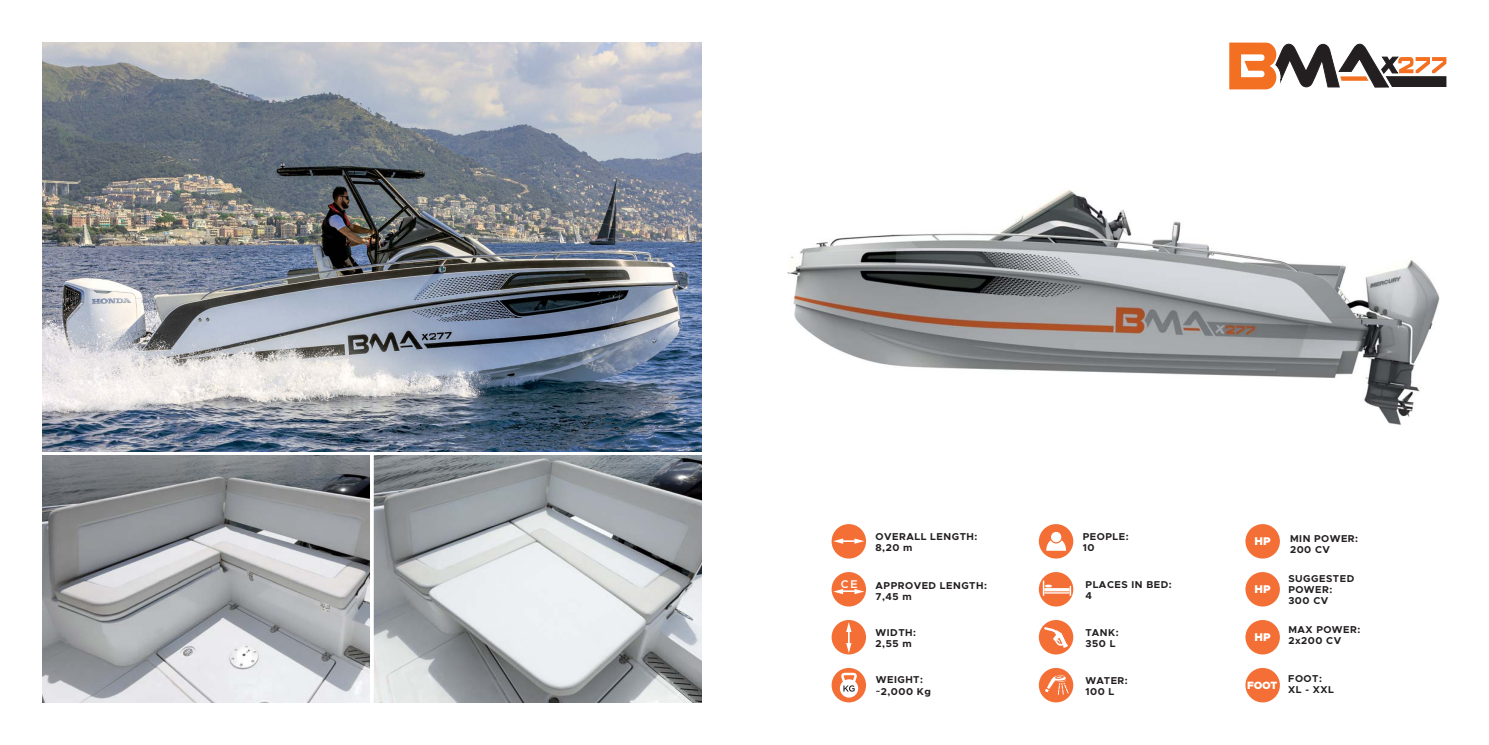
<style>
.page{position:relative;width:1489px;height:745px;background:#fff}
.page>*{position:absolute;margin:0;border:0;box-sizing:border-box;transform-origin:0 0}
.t1{font:900 11.25px "Metropolis";color:#fff}
.t2{font:600 11.25px "Metropolis";color:#fff}
.t3{font:900 10.62px "Metropolis";color:#fff}
.t4{font:700 10px/11.2px "Metropolis";letter-spacing:.05em;color:#231f20}
</style>
<div class="page">
<img style="left:787px;top:190px;width:653px;height:235px">
<svg style="left:1229px;top:43px;width:217px;height:46px"></svg>
<svg style="left:1038px;top:619px;width:35px;height:35px"></svg>
<svg style="left:1044px;top:626px;width:23px;height:21px"></svg>
<div style="left:831px;top:619px;width:35px;height:35px;background:#f36f35;border-radius:50%"></div>
<svg style="left:846px;top:622px;width:5px;height:30px"></svg>
<svg style="left:1038px;top:523px;width:35px;height:35px"></svg>
<svg style="left:1046px;top:540px;width:20px;height:10px"></svg>
<svg style="left:1050px;top:531px;width:11px;height:11px"></svg>
<div style="left:1245px;top:523px;width:34px;height:35px;background:#f36f35;border-radius:50%"></div>
<div style="left:1245px;top:571px;width:34px;height:35px;background:#f36f35;border-radius:50%"></div>
<div style="left:1245px;top:619px;width:34px;height:35px;background:#f36f35;border-radius:50%"></div>
<div style="left:1245px;top:667px;width:34px;height:35px;background:#f36f35;border-radius:50%"></div>
<div style="left:831px;top:571px;width:35px;height:35px;background:#f36f35;border-radius:50%"></div>
<svg style="left:833px;top:589px;width:31px;height:5px"></svg>
<div style="left:831px;top:523px;width:35px;height:35px;background:#f36f35;border-radius:50%"></div>
<svg style="left:833px;top:538px;width:31px;height:5px"></svg>
<svg style="left:831px;top:667px;width:35px;height:35px"></svg>
<svg style="left:839px;top:672px;width:19px;height:25px"></svg>
<svg style="left:1038px;top:667px;width:35px;height:35px"></svg>
<svg style="left:1043px;top:674px;width:25px;height:20px"></svg>
<svg style="left:1038px;top:571px;width:35px;height:35px"></svg>
<svg style="left:1042px;top:580px;width:29px;height:17px"></svg>
<img style="left:43px;top:43px;width:659px;height:408px">
<img style="left:43px;top:455px;width:659px;height:247px">
<svg style="left:370px;top:455px;width:4px;height:247px"></svg>
<p class="t2" style="left:840px;top:580px;width:18px">CE</p>
<p class="t4" style="left:875px;top:530px;width:103px">OVERALL LENGTH:<br>8,20 m</p>
<p class="t4" style="left:875px;top:579px;width:113px">APPROVED LENGTH:<br>7,45 m</p>
<p class="t4" style="left:875px;top:626px;width:42px">WIDTH:<br>2,55 m</p>
<p class="t4" style="left:875px;top:674px;width:57px">WEIGHT: ~2,000 Kg</p>
<p class="t4" style="left:1082px;top:530px;width:47px">PEOPLE:<br>10</p>
<p class="t4" style="left:1289px;top:533px;width:69px">MIN POWER:<br>200 CV</p>
<p class="t1" style="left:1254px;top:537px;width:18px">HP</p>
<p class="t4" style="left:1085px;top:578px;width:88px">PLACES IN BED:<br>4</p>
<p class="t4" style="left:1085px;top:626px;width:35px">TANK:<br>350 L</p>
<p class="t4" style="left:1085px;top:674px;width:44px">WATER:<br>100 L</p>
<p class="t1" style="left:1254px;top:585px;width:18px">HP</p>
<p class="t4" style="left:1288px;top:572px;width:67px">SUGGESTED<br>POWER:<br>300 CV</p>
<p class="t1" style="left:1254px;top:633px;width:18px">HP</p>
<p class="t4" style="left:1288px;top:623px;width:73px">MAX POWER:<br>2x200 CV</p>
<p class="t3" style="left:1246px;top:680px;width:32px">FOOT</p>
<p class="t4" style="left:1287px;top:673px;width:47px">FOOT:<br>XL - XXL</p>
</div>
